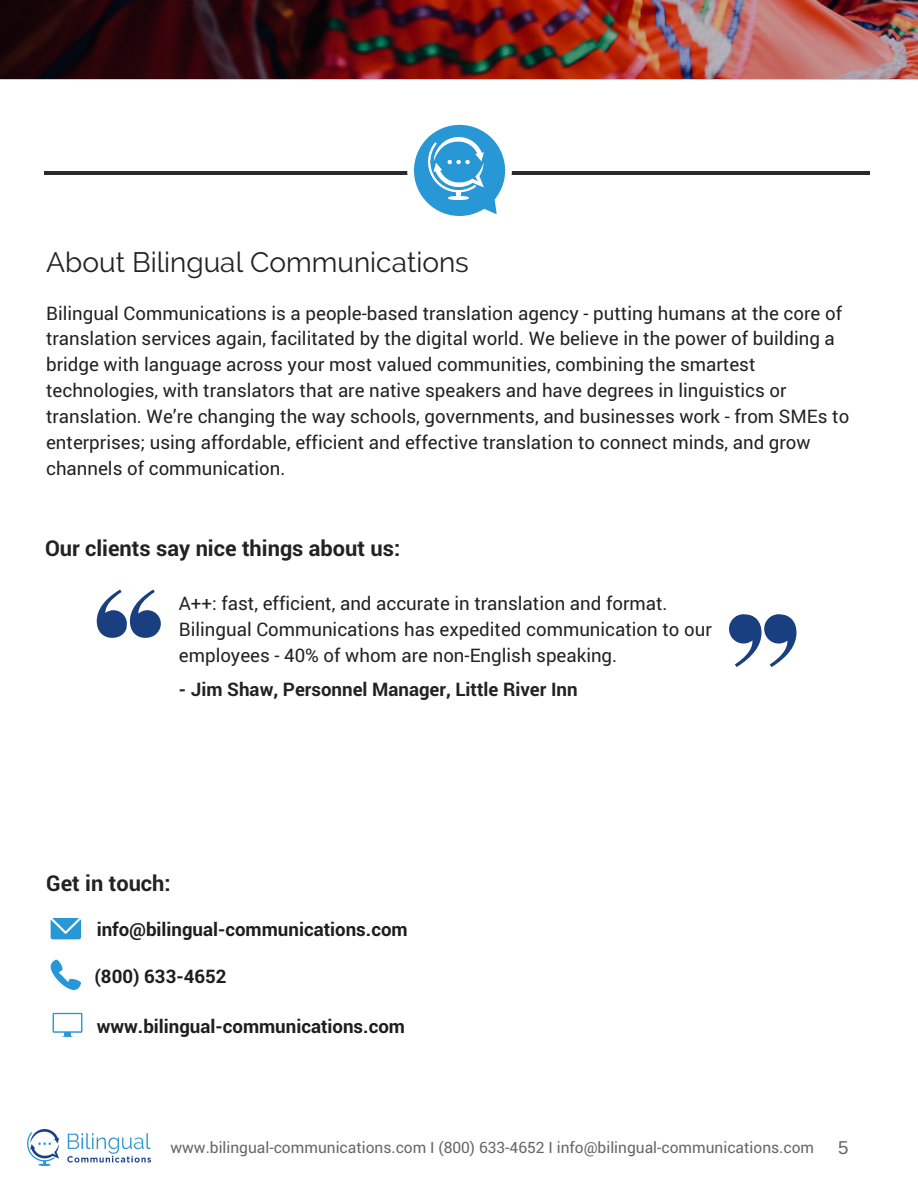
<style>
.page{position:relative;width:918px;height:1188px;background:#fff}
.page>*{position:absolute;margin:0;border:0;box-sizing:border-box;transform-origin:0 0}
.t1{font:28.05px "Raleway";color:#222}
.t2{font:700 21.75px "Roboto";color:#222}
.t3{font:18.75px/25.8px "Roboto";color:#222}
.t4{font:700 18.75px "Roboto";color:#1e1e1e}
.t5{font:700 18.75px "Roboto";color:#222}
.t6{font:18.75px "Arimo";color:#666}
.t7{font:15.6px "Roboto";color:#666}
</style>
<div class="page">
<img style="left:0;top:0;width:918px;height:80px">
<img style="left:27px;top:1130px;width:124px;height:36px">
<hr style="left:45px;top:171px;width:825px;height:3px;background:#2a2a2a">
<svg style="left:407px;top:124px;width:105px;height:92px"></svg>
<svg style="left:97px;top:590px;width:64px;height:48px"></svg>
<svg style="left:729px;top:614px;width:67px;height:53px"></svg>
<img style="left:429px;top:137px;width:55px;height:62px">
<svg style="left:51px;top:918px;width:30px;height:21px"></svg>
<svg style="left:51px;top:960px;width:30px;height:30px"></svg>
<svg style="left:53px;top:1013px;width:29px;height:24px"></svg>
<h1 class="t1" style="left:46px;top:246px;width:424px">About Bilingual Communications</h1>
<p class="t3" style="left:46px;top:299px;width:805px">Bilingual Communications is a people-based translation agency - putting humans at the core of translation services again, facilitated by the digital world. We believe in the power of building a bridge with language across your most valued communities, combining the smartest technologies, with translators that are native speakers and have degrees in linguistics or translation. We’re changing the way schools, governments, and businesses work - from SMEs to enterprises; using affordable, efficient and effective translation to connect minds, and grow channels of communication.</p>
<p class="t2" style="left:45px;top:533px;width:357px">Our clients say nice things about us:</p>
<p class="t3" style="left:179px;top:590px;width:534px">A++: fast, efficient, and accurate in translation and format.<br>Bilingual Communications has expedited communication to our employees - 40% of whom are non-English speaking.</p>
<p class="t5" style="left:179px;top:677px;width:400px">- Jim Shaw, Personnel Manager, Little River Inn</p>
<p class="t2" style="left:46px;top:868px;width:126px">Get in touch:</p>
<p class="t4" style="left:97px;top:916px;width:312px">info@bilingual-communications.com</p>
<p class="t4" style="left:94px;top:964px;width:134px">(800) 633-4652</p>
<p class="t4" style="left:97px;top:1013px;width:310px">www.bilingual-communications.com</p>
<p class="t7" style="left:170px;top:1137px;width:645px">www.bilingual-communications.com I (800) 633-4652 I info@bilingual-communications.com</p>
<p class="t6" style="left:838px;top:1137px;width:12px">5</p>
</div>
